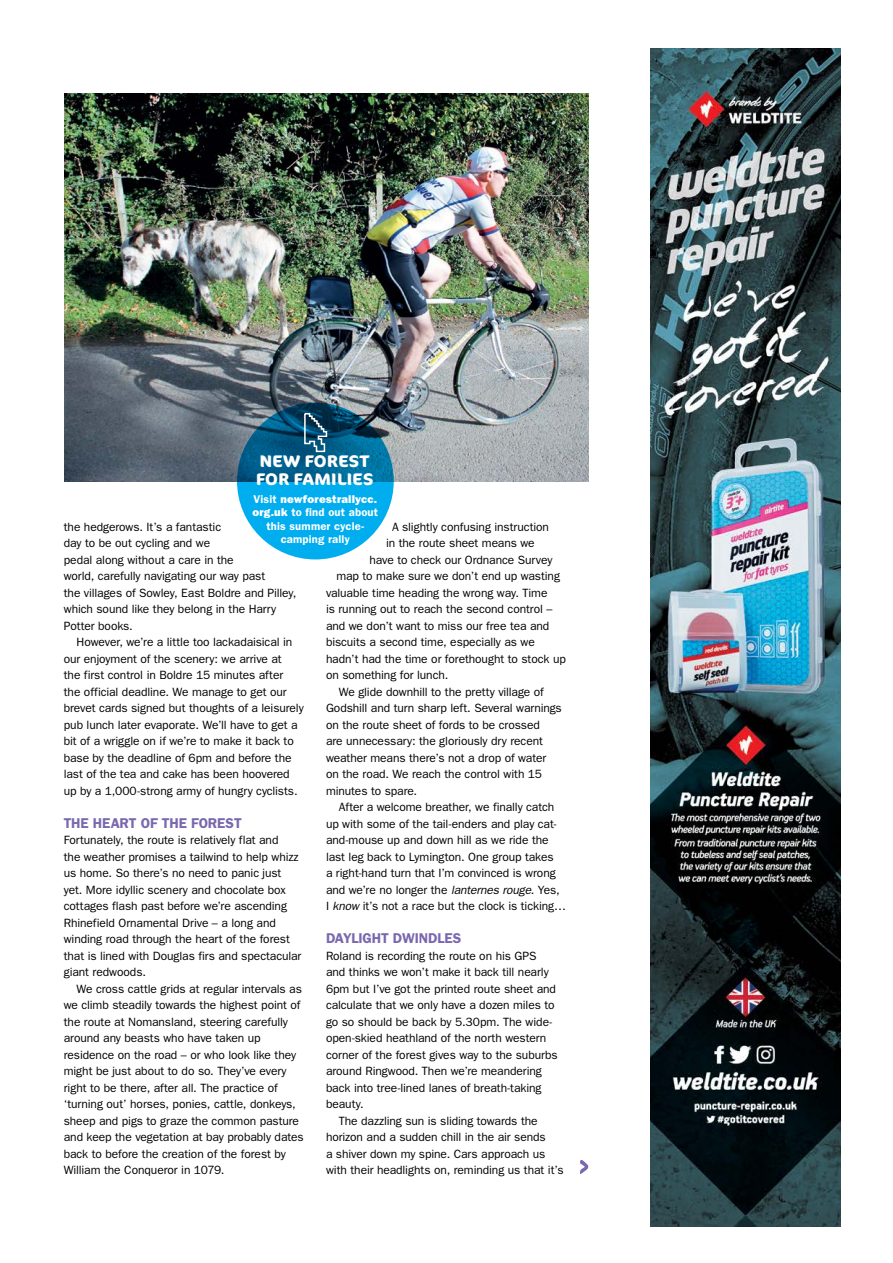
<style>
.page{position:relative;width:893px;height:1263px;background:#fff}
.page>*{position:absolute;margin:0;border:0;box-sizing:border-box;transform-origin:0 0}
.CTC_GREAT_RIDES_BODY{font:700 16.8px/18.5px "Cocon Pro";letter-spacing:.02em;color:#fff}
.CTC_GREAT_RIDES_BODY-2{font:600 14.25px "Franklin Gothic";letter-spacing:-.01em;color:#7a68ae}
.CTC_GREAT_RIDES_BODY-3{font:12px/16.5px "Franklin Gothic";letter-spacing:-.005em;color:#000}
.CTC_GREAT_RIDES_BODY-4{font:600 11.25px/13.5px "Franklin Gothic";letter-spacing:.015em;color:#fff;text-align:center}
.s1{font-weight:800}
.s2{font-style:italic}
</style>
<div class="page">
<img style="left:64px;top:94px;width:524px;height:387px">
<svg style="left:237px;top:403px;width:157px;height:156px;background:#0086bb"></svg>
<svg style="left:303px;top:412px;width:25px;height:41px"></svg>
<img style="left:650px;top:49px;width:191px;height:1178px">
<svg style="left:580px;top:1160px;width:8px;height:14px"></svg>
<p class="CTC_GREAT_RIDES_BODY" style="left:256px;top:451px;width:119px">NEW FOREST<br>FOR FAMILIES</p>
<p class="CTC_GREAT_RIDES_BODY-4" style="left:252px;top:492px;width:127px">Visit <span class="s1">newforestrallycc. org.uk</span> to find out about this summer cycle&shy;camping rally</p>
<p class="CTC_GREAT_RIDES_BODY-3" style="left:64px;top:518px;width:234px">the hedgerows. It’s a fantastic<br>day to be out cycling and we<br>pedal along without a care in the<br>world, carefully navigating our way past<br>the villages of Sowley, East Boldre and Pilley, which sound like they belong in the Harry Potter books.</p>
<p class="CTC_GREAT_RIDES_BODY-3" style="left:64px;top:633px;width:241px;text-indent:13px">However, we’re a little too lackadaisical in our enjoyment of the scenery: we arrive at<br>the first control in Boldre 15 minutes after<br>the official deadline. We manage to get our brevet cards signed but thoughts of a leisurely pub lunch later evaporate. We’ll have to get a bit of a wriggle on if we’re to make it back to base by the deadline of 6pm and before the last of the tea and cake has been hoovered up by a 1,000-strong army of hungry cyclists.</p>
<p class="CTC_GREAT_RIDES_BODY-2" style="left:64px;top:814px;width:179px">THE HEART OF THE FOREST</p>
<p class="CTC_GREAT_RIDES_BODY-3" style="left:64px;top:831px;width:239px">Fortunately, the route is relatively flat and<br>the weather promises a tailwind to help whizz us home. So there’s no need to panic just yet. More idyllic scenery and chocolate box cottages flash past before we’re ascending Rhinefield Ornamental Drive – a long and winding road through the heart of the forest that is lined with Douglas firs and spectacular giant redwoods.</p>
<p class="CTC_GREAT_RIDES_BODY-3" style="left:64px;top:980px;width:242px;text-indent:13px">We cross cattle grids at regular intervals as we climb steadily towards the highest point of the route at Nomansland, steering carefully around any beasts who have taken up residence on the road – or who look like they might be just about to do so. They’ve every right to be there, after all. The practice of ‘turning out’ horses, ponies, cattle, donkeys, sheep and pigs to graze the common pasture and keep the vegetation at bay probably dates back to before the creation of the forest by William the Conqueror in 1079.</p>
<p class="CTC_GREAT_RIDES_BODY-3" style="left:392px;top:518px;width:159px">A slightly confusing instruction</p>
<p class="CTC_GREAT_RIDES_BODY-3" style="left:386px;top:534px;width:150px">in the route sheet means we</p>
<p class="CTC_GREAT_RIDES_BODY-3" style="left:369px;top:551px;width:184px">have to check our Ordnance Survey</p>
<p class="CTC_GREAT_RIDES_BODY-3" style="left:336px;top:567px;width:225px">map to make sure we don’t end up wasting</p>
<p class="CTC_GREAT_RIDES_BODY-3" style="left:326px;top:584px;width:223px">valuable time heading the wrong way. Time</p>
<p class="CTC_GREAT_RIDES_BODY-3" style="left:326px;top:600px;width:228px">is running out to reach the second control –</p>
<p class="CTC_GREAT_RIDES_BODY-3" style="left:326px;top:617px;width:225px">and we don’t want to miss our free tea and</p>
<p class="CTC_GREAT_RIDES_BODY-3" style="left:326px;top:633px;width:210px">biscuits a second time, especially as we</p>
<p class="CTC_GREAT_RIDES_BODY-3" style="left:326px;top:650px;width:241px">hadn’t had the time or forethought to stock up</p>
<p class="CTC_GREAT_RIDES_BODY-3" style="left:326px;top:666px;width:124px">on something for lunch.</p>
<p class="CTC_GREAT_RIDES_BODY-3" style="left:326px;top:683px;width:237px;text-indent:13px">We glide downhill to the pretty village of Godshill and turn sharp left. Several warnings on the route sheet of fords to be crossed<br>are unnecessary: the gloriously dry recent weather means there’s not a drop of water on the road. We reach the control with 15 minutes to spare.</p>
<p class="CTC_GREAT_RIDES_BODY-3" style="left:326px;top:798px;width:242px;text-indent:13px">After a welcome breather, we finally catch up with some of the tail-enders and play cat&shy;and-mouse up and down hill as we ride the last leg back to Lymington. One group takes<br>a right-hand turn that I’m convinced is wrong and we’re no longer the <span class="s2">lanternes rouge</span>. Yes,<br>I <span class="s2">know</span> it’s not a race but the clock is ticking…</p>
<p class="CTC_GREAT_RIDES_BODY-2" style="left:326px;top:930px;width:137px">DAYLIGHT DWINDLES</p>
<p class="CTC_GREAT_RIDES_BODY-3" style="left:326px;top:947px;width:233px">Roland is recording the route on his GPS and thinks we won’t make it back till nearly 6pm but I’ve got the printed route sheet and calculate that we only have a dozen miles to go so should be back by 5.30pm. The wide&shy;open-skied heathland of the north western corner of the forest gives way to the suburbs around Ringwood. Then we’re meandering back into tree-lined lanes of breath-taking beauty.</p>
<p class="CTC_GREAT_RIDES_BODY-3" style="left:326px;top:1112px;width:239px;text-indent:13px">The dazzling sun is sliding towards the horizon and a sudden chill in the air sends<br>a shiver down my spine. Cars approach us with their headlights on, reminding us that it’s</p>
</div>
